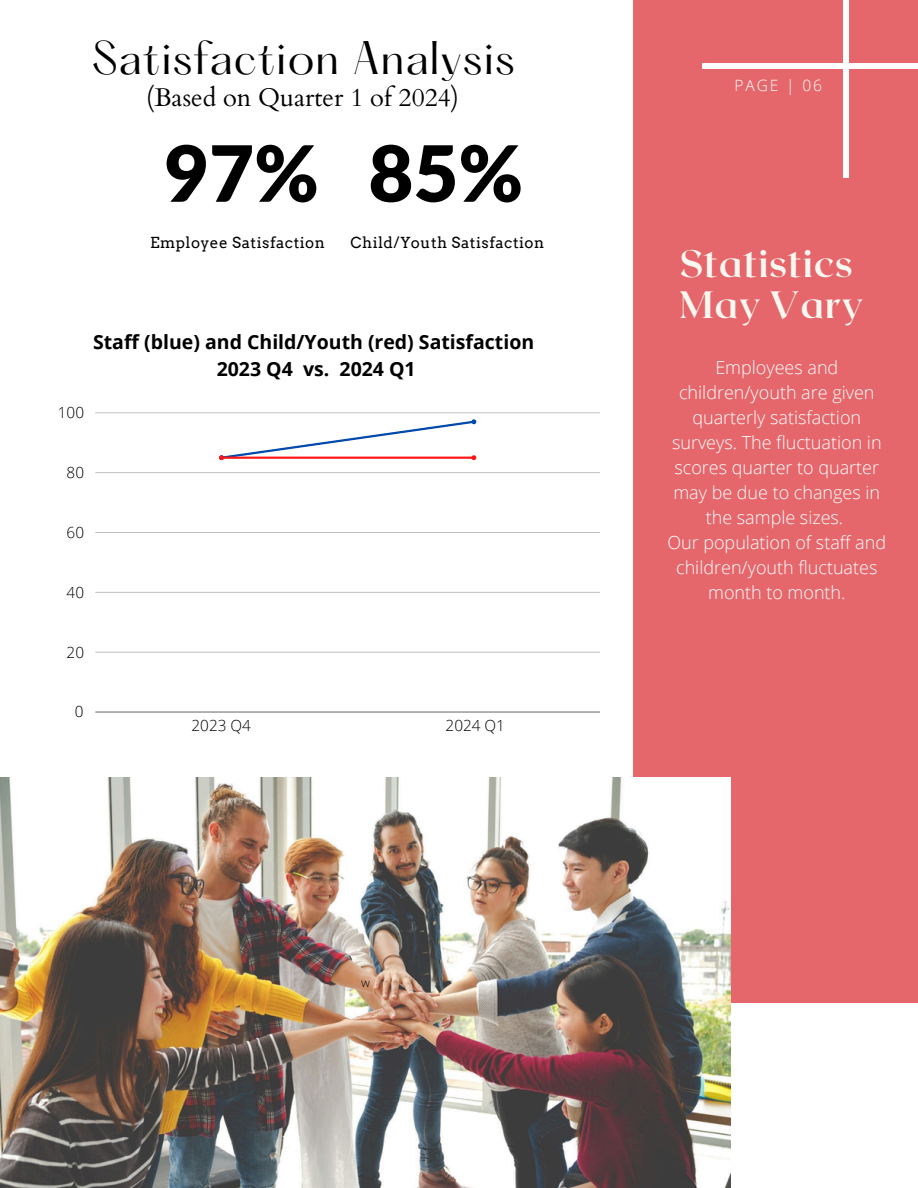
<style>
.page{position:relative;width:918px;height:1188px;background:#fff}
.page>*{position:absolute;margin:0;border:0;box-sizing:border-box;transform-origin:0 0}
.t1{font:900 77.55px "Lato Latin";color:#000}
.t2{font:41.1px "Hatton";letter-spacing:.02em;color:#000}
.t3{font:700 38.1px/41.2px "Roxborough CF";letter-spacing:.015em;color:#f8f8f1}
.t4{font:25.5px "Cardo";color:#000}
.t5{font:700 19.5px/27px "Open Sans";color:#000;text-align:center}
.t6{font:300 18px/25px "Open Sans";color:#fff;text-align:center}
.t7{font:300 15.6px "Open Sans";letter-spacing:.12em;color:#fff}
.t8{font:300 15.3px "Open Sans";color:#000}
.t9{font:15.15px "Arvo";letter-spacing:.035em;color:#000}
</style>
<div class="page">
<div style="left:634px;top:0;width:284px;height:1002px;background:#e5676c"></div>
<svg style="left:219px;top:419px;width:257px;height:41px"></svg>
<hr style="left:95px;top:712px;width:505px;height:1px;background:#adadad">
<hr style="left:95px;top:652px;width:505px;height:1px;background:#d3d3d3">
<hr style="left:95px;top:592px;width:505px;height:1px;background:#c9c9c9">
<hr style="left:95px;top:532px;width:505px;height:1px;background:#bfbfbf">
<hr style="left:95px;top:472px;width:505px;height:1px;background:#c9c9c9">
<hr style="left:95px;top:413px;width:505px;height:1px;background:#ececec">
<div style="left:843px;top:0;width:6px;height:178px;background:#fff"></div>
<div style="left:703px;top:64px;width:215px;height:5px;background:#fff"></div>
<img style="left:0;top:777px;width:730px;height:411px">
<p class="t2" style="left:92px;top:39px;width:425px">Satisfaction Analysis</p>
<h1 class="t4" style="left:146px;top:81px;width:314px">(Based on Quarter 1 of 2024)</h1>
<h4 class="t1" style="left:164px;top:139px;width:156px">97%</h4>
<p class="t9" style="left:150px;top:234px;width:176px">Employee Satisfaction</p>
<h1 class="t1" style="left:368px;top:139px;width:156px">85%</h1>
<p class="t9" style="left:351px;top:234px;width:195px">Child/Youth Satisfaction</p>
<p class="t5" style="left:93px;top:328px;width:443px">Staff (blue) and Child/Youth (red) Satisfaction<br>2023 Q4 vs. 2024 Q1</p>
<p class="t8" style="left:58px;top:402px;width:28px">100</p>
<p class="t8" style="left:67px;top:462px;width:19px">80</p>
<p class="t8" style="left:67px;top:522px;width:19px">60</p>
<p class="t8" style="left:67px;top:581px;width:19px">40</p>
<p class="t8" style="left:67px;top:641px;width:19px">20</p>
<p class="t8" style="left:75px;top:701px;width:10px">0</p>
<p class="t8" style="left:192px;top:715px;width:61px">2023 Q4</p>
<p class="t8" style="left:446px;top:715px;width:61px">2024 Q1</p>
<h2 class="t7" style="left:735px;top:74px;width:89px">PAGE | 06</h2>
<h3 class="t3" style="left:679px;top:241px;width:186px">Statistics<br>May Vary</h3>
<h5 class="t6" style="left:667px;top:354px;width:220px">Employees and children/youth are given quarterly satisfaction surveys. The fluctuation in scores quarter to quarter may be due to changes in the sample sizes.<br>Our population of staff and children/youth fluctuates month to month.</h5>
</div>
